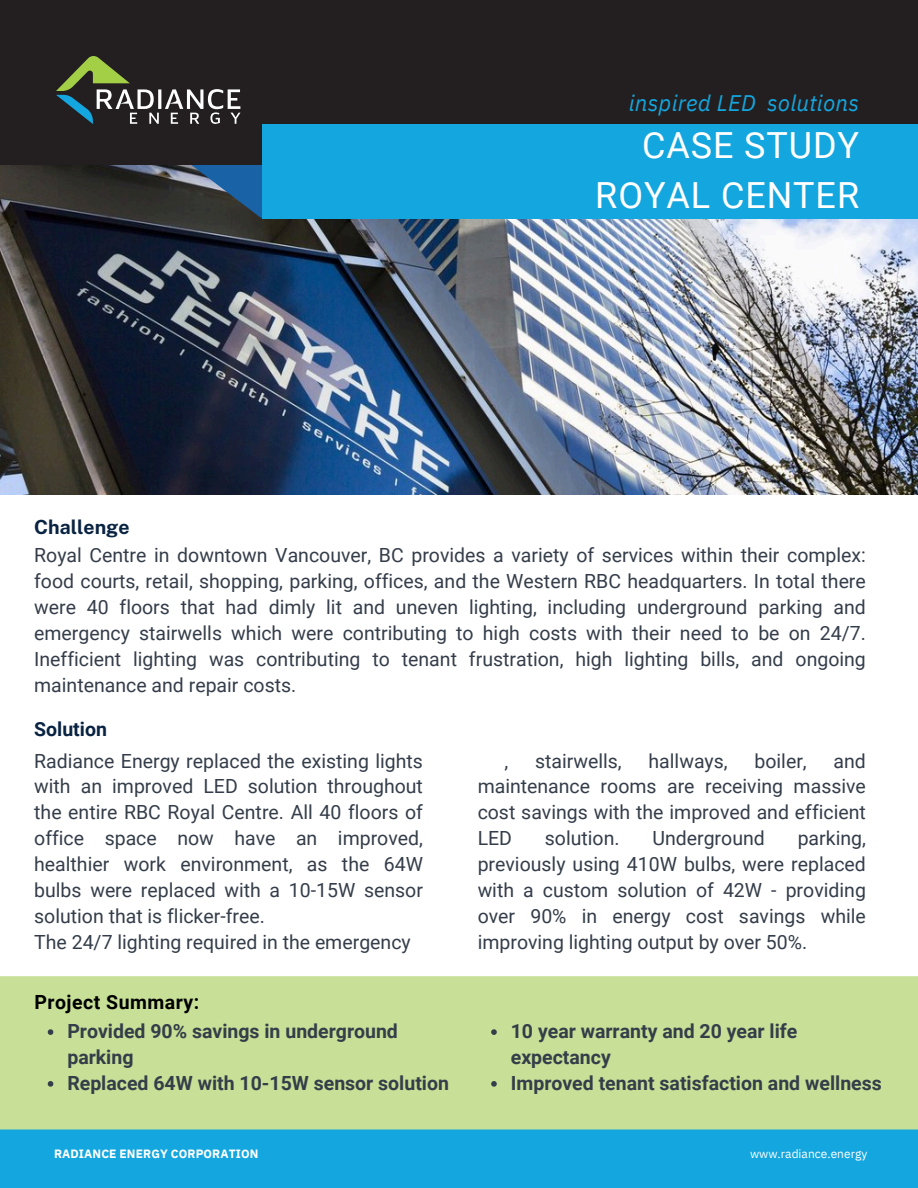
<style>
.page{position:relative;width:918px;height:1188px;background:#fff}
.page>*{position:absolute;margin:0;border:0;box-sizing:border-box;transform-origin:0 0}
.t1{font:36px/49.5px "Roboto";letter-spacing:.025em;color:#fff;text-align:right}
.t2{font:italic 22.5px "IBM Plex Sans";letter-spacing:.01em;color:#14a6de}
.t3{font:19.5px/25.8px "Roboto";color:#343d49;text-align:justify}
.t4{font:700 19.5px/25.8px "Roboto";color:#343d49}
.t5{font:700 19.5px "Roboto";letter-spacing:.025em;color:#000}
.t6{font:700 19.5px "Public Sans";color:#092342}
.t7{font:700 19.5px "Roboto";color:#092342}
.t8{font:700 12px "IBM Plex Sans";letter-spacing:.01em;color:#fff}
.t9{font:12px "IBM Plex Sans";color:#fff}
</style>
<div class="page">
<div style="left:0;top:1130px;width:918px;height:58px;background:#14a6de"></div>
<img style="left:0;top:164px;width:918px;height:331px">
<svg style="left:190px;top:164px;width:72px;height:54px;background:#2f5373"></svg>
<div style="left:0;top:0;width:918px;height:164px;background:#231f20"></div>
<svg style="left:56px;top:56px;width:185px;height:68px"></svg>
<div style="left:262px;top:124px;width:656px;height:95px;background:#14a6de"></div>
<div style="left:0;top:976px;width:918px;height:154px;background:#c7df96"></div>
<svg style="left:48px;top:1029px;width:5px;height:6px"></svg>
<svg style="left:48px;top:1081px;width:5px;height:6px"></svg>
<svg style="left:491px;top:1029px;width:6px;height:6px"></svg>
<svg style="left:491px;top:1081px;width:6px;height:6px"></svg>
<h1 class="t2" style="left:629px;top:88px;width:232px">inspired LED solutions</h1>
<h3 class="t6" style="left:34px;top:515px;width:97px">Challenge</h3>
<h2 class="t1" style="left:595px;top:121px;width:265px">CASE STUDY<br>ROYAL CENTER</h2>
<h4 class="t3" style="left:34px;top:543px;width:833px">Royal Centre in downtown Vancouver, BC provides a variety of services within their complex: food courts, retail, shopping, parking, offices, and the Western RBC headquarters. In total there were 40 floors that had dimly lit and uneven lighting, including underground parking and emergency stairwells which were contributing to high costs with their need to be on 24/7.<br>Inefficient lighting was contributing to tenant frustration, high lighting bills, and ongoing maintenance and repair costs.</h4>
<h4 class="t7" style="left:34px;top:718px;width:74px">Solution</h4>
<h3 class="t3" style="left:34px;top:748px;width:390px;text-align:left">Radiance Energy replaced the existing lights with an improved LED solution throughout the entire RBC Royal Centre. All 40 floors of office space now have an improved, healthier work environment, as the 64W bulbs were replaced with a 10-15W sensor solution that is flicker-free.<br>The 24/7 lighting required in the emergency</h3>
<h5 class="t5" style="left:34px;top:991px;width:166px">Project Summary:</h5>
<p class="t4" style="left:67px;top:1019px;width:332px">Provided 90% savings in underground parking</p>
<p class="t4" style="left:67px;top:1070px;width:383px">Replaced 64W with 10-15W sensor solution</p>
<h4 class="t3" style="left:478px;top:748px;width:390px;text-indent:356px">and maintenance rooms are receiving massive cost savings with the improved and efficient LED</h4>
<h4 class="t3" style="left:535px;top:748px;width:88px">stairwells,</h4>
<h4 class="t3" style="left:649px;top:748px;width:81px">hallways,</h4>
<h4 class="t3" style="left:755px;top:748px;width:54px">boiler,</h4>
<h4 class="t3" style="left:504px;top:748px;width:5px">,</h4>
<h4 class="t3" style="left:478px;top:826px;width:390px;text-indent:320px">parking, previously using 410W bulbs, were replaced with a custom solution of 42W - providing over 90% in energy cost savings while improving lighting output by over 50%.</h4>
<h4 class="t3" style="left:545px;top:826px;width:76px">solution.</h4>
<h4 class="t3" style="left:652px;top:826px;width:114px">Underground</h4>
<p class="t4" style="left:511px;top:1019px;width:288px">10 year warranty and 20 year life expectancy</p>
<p class="t4" style="left:511px;top:1070px;width:373px">Improved tenant satisfaction and wellness</p>
<p class="t8" style="left:54px;top:1146px;width:206px">RADIANCE ENERGY CORPORATION</p>
<h3 class="t9" style="left:750px;top:1146px;width:119px">www.radiance.energy</h3>
</div>
